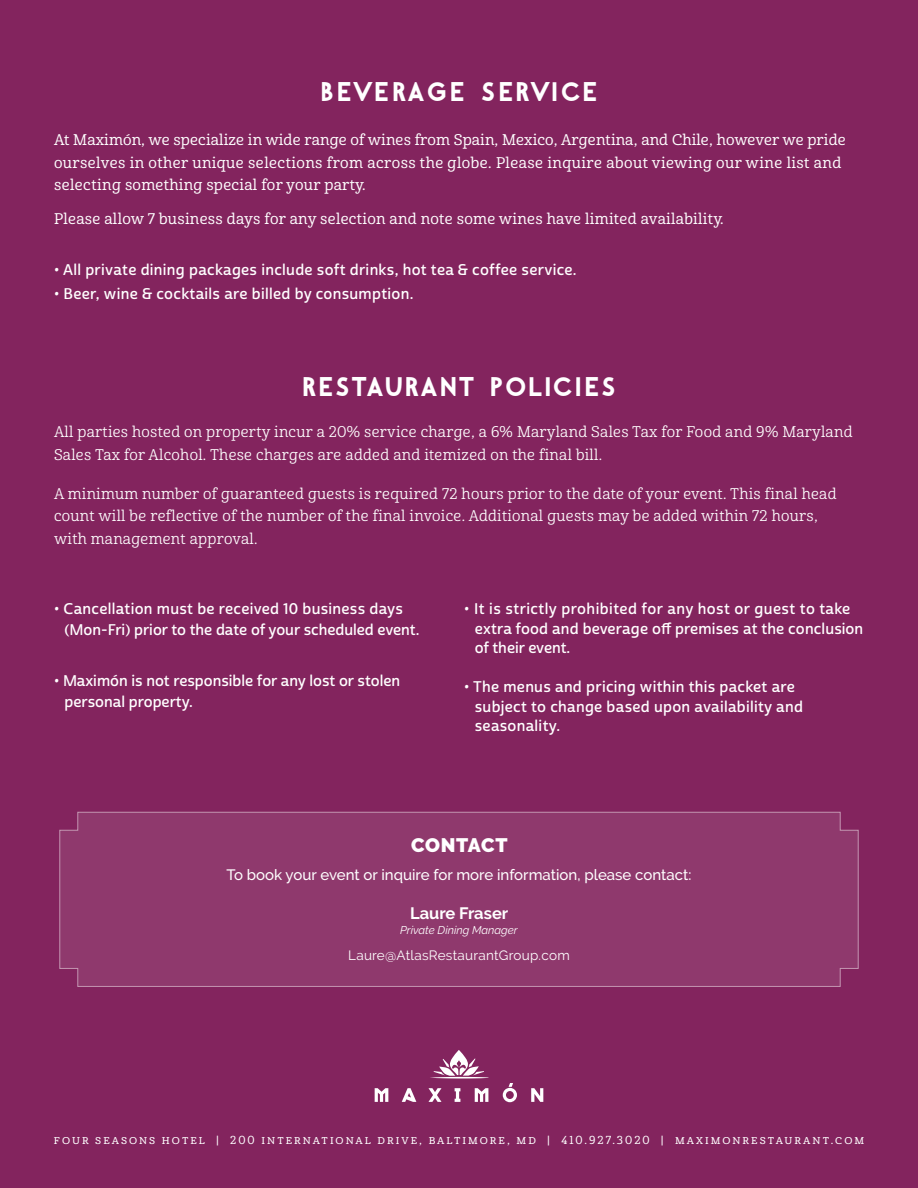
<style>
.page{position:relative;width:918px;height:1188px;background:#83245e}
.page>*{position:absolute;margin:0;border:0;box-sizing:border-box;transform-origin:0 0}
.Menu_Item{font:27px "Shifter";letter-spacing:-.13em;color:#fff}
.Menu_Item-2{font:27px "Shifter";letter-spacing:-.09em;color:#fff}
.t1{font:900 19.5px "Raleway";letter-spacing:.035em;color:#fff}
.t2{font:700 16.5px "Raleway";color:#fff}
.t3{font:15px/19.5px "Cabrito Sans Nor Dem";letter-spacing:.02em;color:#fff}
.t4{font:15px/22.5px "Cabrito Nor Reg";letter-spacing:.02em;color:#fff}
.t5{font:15px/22.5px "Cabrito Nor Med";letter-spacing:.01em;color:#fff}
.t6{font:15px/21px "Cabrito Sans Nor Dem";color:#fff}
.t7{font:500 15px "Raleway";color:#fff}
.t8{font:13.5px "Raleway";letter-spacing:.02em;color:#fff}
.t9{font:11.25px "Cabrito Nor Med";letter-spacing:.18em;color:#fff}
.t10{font:italic 11.25px "Raleway";color:#fff}
</style>
<div class="page">
<svg style="left:455px;top:1088px;width:5px;height:14px"></svg>
<svg style="left:428px;top:1088px;width:14px;height:14px"></svg>
<svg style="left:402px;top:1088px;width:14px;height:14px"></svg>
<svg style="left:475px;top:1088px;width:13px;height:14px"></svg>
<svg style="left:375px;top:1088px;width:13px;height:14px"></svg>
<svg style="left:531px;top:1088px;width:12px;height:14px"></svg>
<svg style="left:503px;top:1083px;width:14px;height:19px"></svg>
<svg style="left:430px;top:1050px;width:58px;height:29px"></svg>
<div style="left:59px;top:811px;width:800px;height:176px;background:#8f396d"></div>
<p class="Menu_Item-2" style="left:318px;top:74px;width:283px">BEVERAGE SERVICE</p>
<p class="t5" style="left:54px;top:129px;width:793px">At Maximón, we specialize in wide range of wines from Spain, Mexico, Argentina, and Chile, however we pride ourselves in other unique selections from across the globe. Please inquire about viewing our wine list and selecting something special for your party.</p>
<p class="t5" style="left:54px;top:208px;width:671px">Please allow 7 business days for any selection and note some wines have limited availability.</p>
<p class="t3" style="left:54px;top:260px;width:524px">• All private dining packages include soft drinks, hot tea &amp; coffee service.</p>
<p class="t3" style="left:54px;top:284px;width:361px">• Beer, wine &amp; cocktails are billed by consumption.</p>
<p class="Menu_Item" style="left:300px;top:369px;width:320px">RESTAURANT POLICIES</p>
<p class="t4" style="left:54px;top:421px;width:800px">All parties hosted on property incur a 20% service charge, a 6% Maryland Sales Tax for Food and 9% Maryland<br>Sales Tax for Alcohol. These charges are added and itemized on the final bill.</p>
<p class="t4" style="left:54px;top:483px;width:784px">A minimum number of guaranteed guests is required 72 hours prior to the date of your event. This final head count will be reflective of the number of the final invoice. Additional guests may be added within 72 hours, with management approval.</p>
<p class="t3" style="left:65px;top:599px;width:356px;line-height:21px;text-indent:-11px">• Cancellation must be received 10 business days (Mon-Fri) prior to the date of your scheduled event.</p>
<p class="t6" style="left:65px;top:671px;width:337px;text-indent:-11px">• Maximón is not responsible for any lost or stolen personal property.</p>
<p class="t3" style="left:475px;top:600px;width:390px;text-indent:-11px">• It is strictly prohibited for any host or guest to take extra food and beverage off premises at the conclusion of their event.</p>
<p class="t3" style="left:475px;top:678px;width:330px;text-indent:-11px">• The menus and pricing within this packet are subject to change based upon availability and seasonality.</p>
<p class="t1" style="left:411px;top:833px;width:98px">CONTACT</p>
<p class="t7" style="left:227px;top:866px;width:466px">To book your event or inquire for more information, please contact:</p>
<p class="t2" style="left:410px;top:904px;width:100px">Laure Fraser</p>
<p class="t10" style="left:400px;top:924px;width:119px">Private Dining Manager</p>
<p class="t8" style="left:348px;top:947px;width:223px">Laure@AtlasRestaurantGroup.com</p>
<p class="t9" style="left:54px;top:1133px;width:812px">four seasons hotel | 200 international drive, baltimore, md | 410.927.3020 | maximonrestaurant.com</p>
</div>
